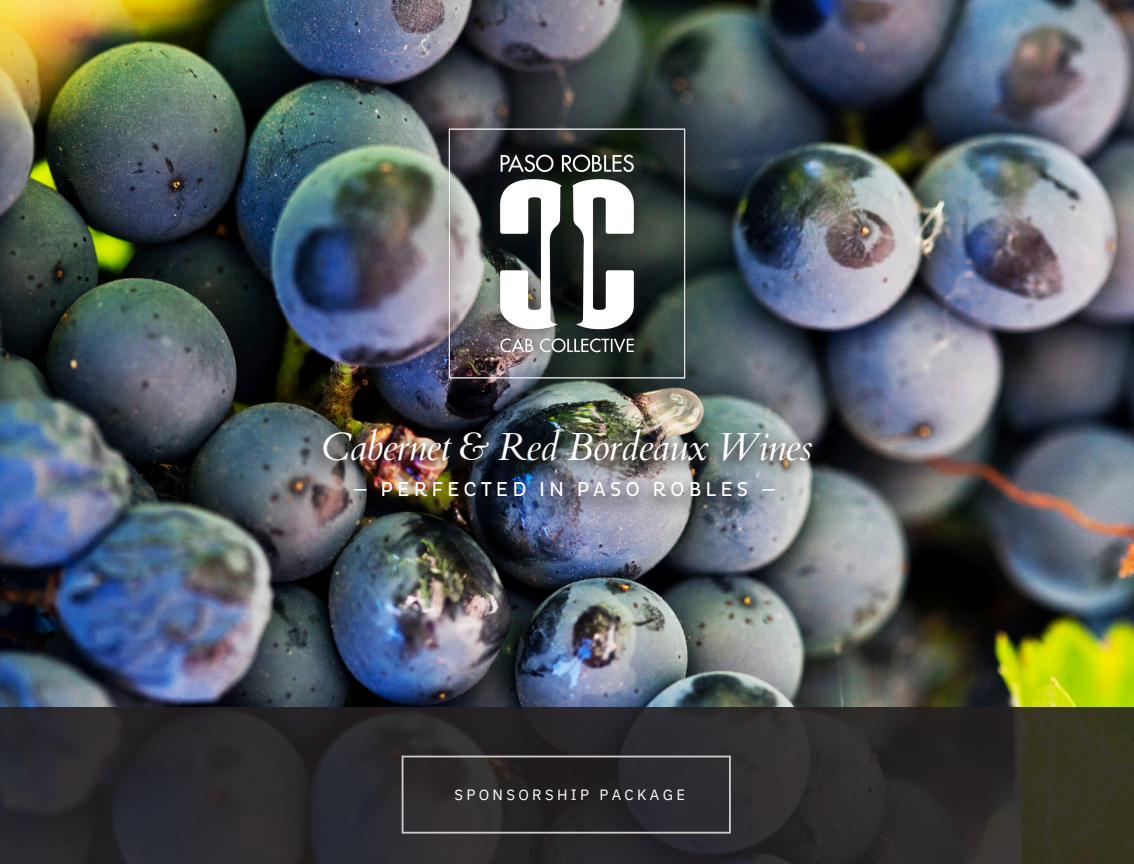
<style>
.page{position:relative;width:1134px;height:864px;background:#fff}
.page>*{position:absolute;margin:0;border:0;box-sizing:border-box;transform-origin:0 0}
.t1{font:italic 39.15px "Cardo";letter-spacing:-.025em;color:#fff}
.t2{font:20.55px "Pluto Cond";letter-spacing:.195em;color:#fff}
.t3{font:14.85px "IBM Plex Sans";letter-spacing:.225em;color:#fff}
</style>
<div class="page">
<img style="left:0;top:0;width:1134px;height:707px">
<img style="left:305px;top:422px;width:522px;height:95px">
<img style="left:435px;top:116px;width:264px;height:275px">
<img style="left:442px;top:121px;width:251px;height:264px">
<svg style="left:0;top:707px;width:1134px;height:157px;background:#2b2a2a"></svg>
<svg style="left:402px;top:756px;width:329px;height:77px;background:#302d30"></svg>
<p class="t1" style="left:321px;top:421px;width:493px">Cabernet &amp; Red Bordeaux Wines</p>
<p class="t2" style="left:352px;top:477px;width:425px">— PERFECTED IN PASO ROBLES —</p>
<h1 class="t3" style="left:455px;top:785px;width:232px">SPONSORSHIP PACKAGE</h1>
</div>
